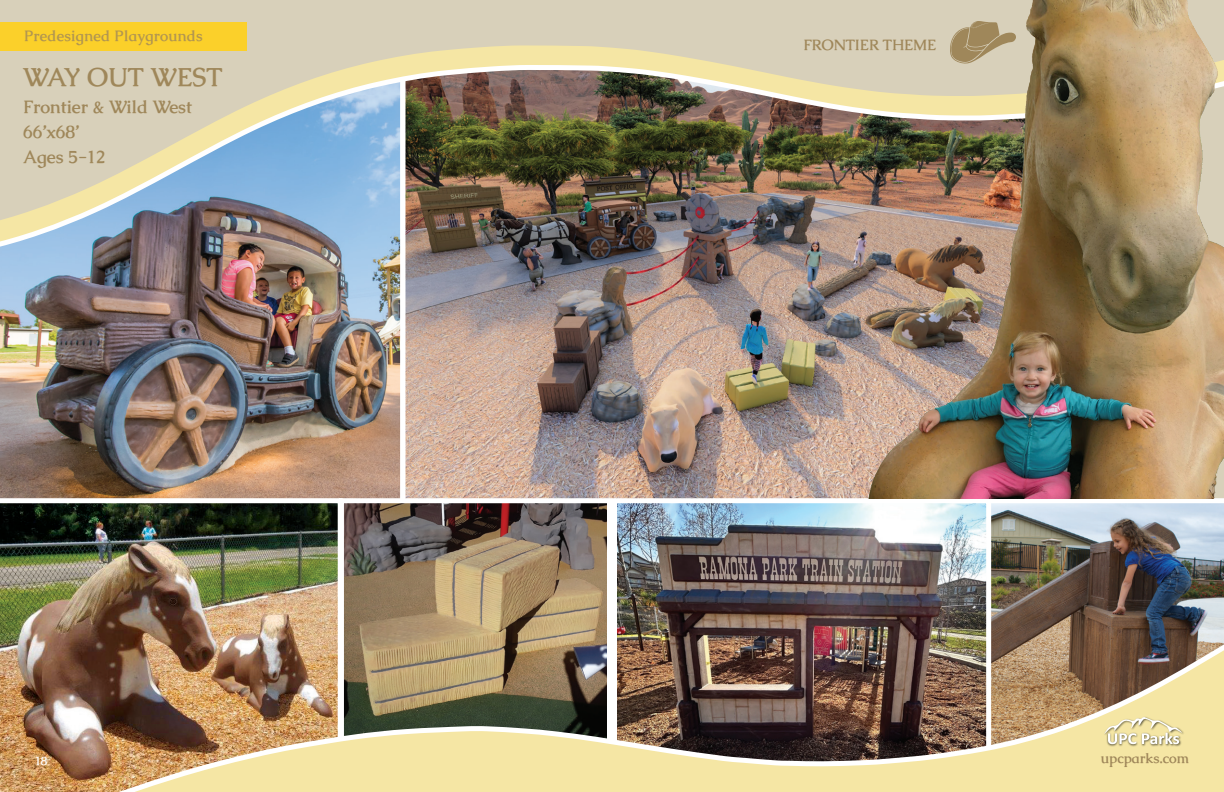
<style>
.page{position:relative;width:1224px;height:792px;background:#fff}
.page>*{position:absolute;margin:0;border:0;box-sizing:border-box;transform-origin:0 0}
.t1{font:700 25.7px "Caudex";color:#9f875a}
.t2{font:700 17.8px/25px "Caudex";color:#9f875a}
.t3{font:700 15px "Caudex";letter-spacing:.02em;color:#9f875a}
.t4{font:700 14.9px "Caudex";color:#9f875a}
.t5{font:700 13.9px "Caudex";color:#9f875a}
.t6{font:700 11.9px "Caudex";color:#fff}
</style>
<div class="page">
<img style="left:0;top:269px;width:401px;height:229px">
<img style="left:405px;top:269px;width:429px;height:229px">
<img style="left:0;top:242px;width:834px;height:27px">
<svg style="left:343px;top:498px;width:269px;height:36px;background:#716461"></svg>
<svg style="left:991px;top:498px;width:233px;height:36px;background:#c0c8ce"></svg>
<img style="left:612px;top:498px;width:379px;height:36px">
<img style="left:0;top:498px;width:343px;height:294px">
<img style="left:117px;top:534px;width:1107px;height:258px">
<img style="left:1102px;top:715px;width:83px;height:22px">
<img style="left:1106px;top:744px;width:76px;height:3px">
<svg style="left:1104px;top:717px;width:78px;height:27px;background:#e7dcae"></svg>
<img style="left:0;top:0;width:834px;height:242px">
<img style="left:834px;top:0;width:390px;height:498px">
<svg style="left:950px;top:21px;width:66px;height:43px;background:#b8a784"></svg>
<div style="left:0;top:22px;width:247px;height:29px;background:#fbd02a"></div>
<p class="t3" style="left:24px;top:26px;width:180px">Predesigned Playgrounds</p>
<h1 class="t1" style="left:23px;top:61px;width:201px">WAY OUT WEST</h1>
<p class="t2" style="left:23px;top:95px;width:170px">Frontier &amp; Wild West<br>66’x68’<br>Ages 5-12</p>
<p class="t6" style="left:35px;top:753px;width:14px">18</p>
<p class="t4" style="left:804px;top:36px;width:134px">FRONTIER THEME</p>
<p class="t5" style="left:1101px;top:749px;width:90px">upcparks.com</p>
</div>
